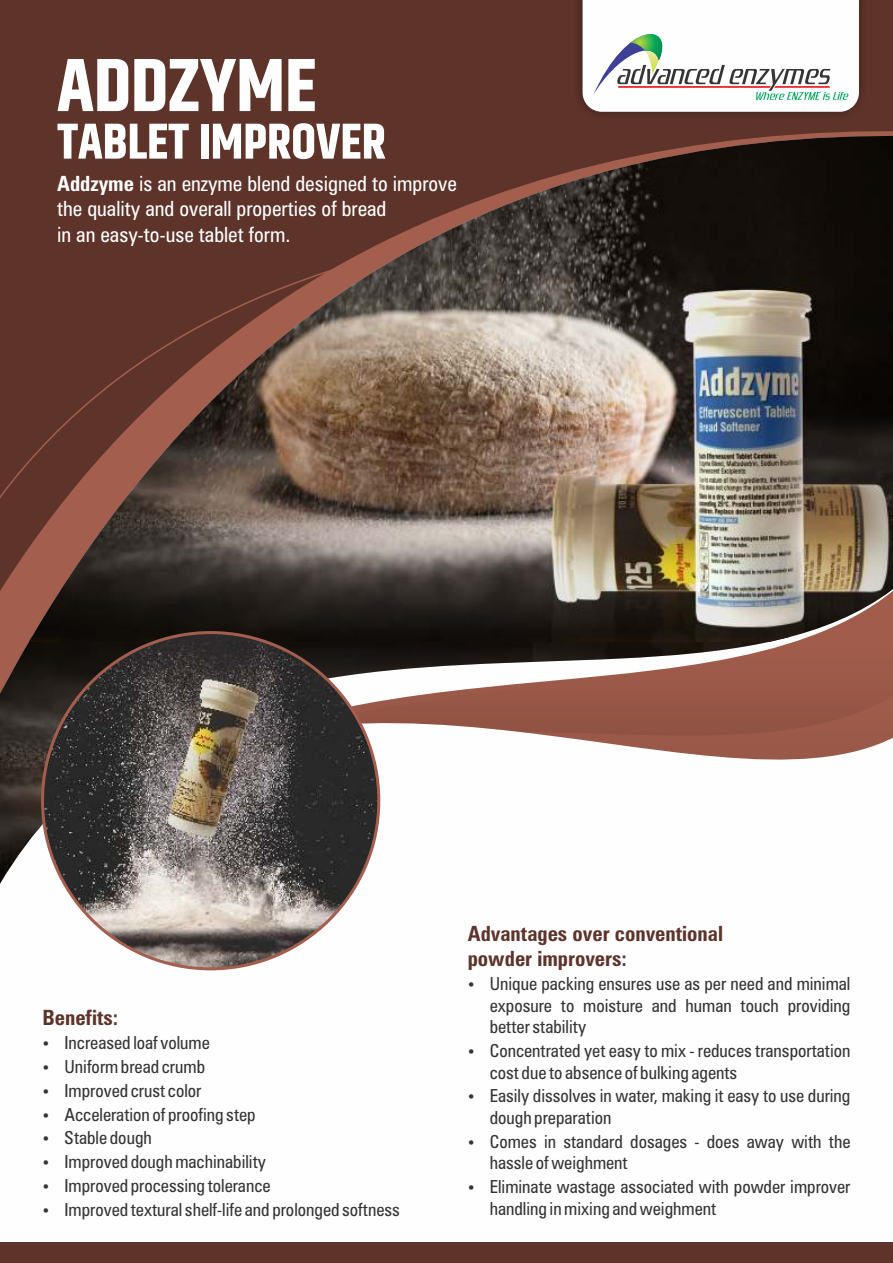
<style>
.page{position:relative;width:893px;height:1263px;background:#5d332a}
.page>*{position:absolute;margin:0;border:0;box-sizing:border-box;transform-origin:0 0}
.t1{font:700 75.15px "Khand";color:#fefefe}
.t2{font:700 50.4px "Khand";color:#fefefe}
.t3{font:condensed 21px/25.2px "Zurich BT";color:#fefefe}
.t4{font:700 condensed 21px/25.2px "Zurich BT";color:#5d332a}
.t5{font:condensed 18px/23.7px "Zurich BT";color:#373435}
.s1{font-weight:700}
</style>
<div class="page">
<div style="left:0;top:950px;width:893px;height:292px;background:#fefefe"></div>
<img style="left:0;top:637px;width:893px;height:313px">
<img style="left:15px;top:131px;width:878px;height:511px">
<img style="left:579px;top:0;width:282px;height:114px">
<svg style="left:190px;top:470px;width:703px;height:434px"></svg>
<svg style="left:583px;top:0;width:276px;height:112px"></svg>
<img style="left:43px;top:632px;width:336px;height:337px;border-radius:50%">
<svg style="left:44px;top:1041px;width:4px;height:5px"></svg>
<svg style="left:44px;top:1065px;width:4px;height:5px"></svg>
<svg style="left:44px;top:1089px;width:4px;height:4px"></svg>
<svg style="left:44px;top:1113px;width:4px;height:4px"></svg>
<svg style="left:44px;top:1136px;width:4px;height:5px"></svg>
<svg style="left:44px;top:1160px;width:4px;height:5px"></svg>
<svg style="left:44px;top:1184px;width:4px;height:4px"></svg>
<svg style="left:44px;top:1208px;width:4px;height:4px"></svg>
<svg style="left:469px;top:982px;width:4px;height:5px"></svg>
<svg style="left:469px;top:1049px;width:4px;height:5px"></svg>
<svg style="left:469px;top:1094px;width:4px;height:5px"></svg>
<svg style="left:469px;top:1140px;width:4px;height:4px"></svg>
<svg style="left:469px;top:1185px;width:4px;height:5px"></svg>
<h1 class="t1" style="left:57px;top:32px;width:261px">ADDZYME</h1>
<h2 class="t2" style="left:57px;top:106px;width:330px">TABLET IMPROVER</h2>
<p class="t3" style="left:57px;top:173px;width:401px"><span class="s1">Addzyme</span> is an enzyme blend designed to improve the quality and overall properties of bread<br>in an easy-to-use tablet form.</p>
<p class="t4" style="left:43px;top:1007px;width:77px">Benefits:</p>
<p class="t5" style="left:65px;top:1033px;width:337px">Increased loaf volume<br>Uniform bread crumb<br>Improved crust color<br>Acceleration of proofing step<br>Stable dough<br>Improved dough machinability<br>Improved processing tolerance<br>Improved textural shelf-life and prolonged softness</p>
<p class="t4" style="left:468px;top:922px;width:257px">Advantages over conventional powder improvers:</p>
<p class="t5" style="left:490px;top:975px;width:362px;line-height:21.6px;text-align:justify">Unique packing ensures use as per need and minimal exposure to moisture and human touch providing better stability</p>
<p class="t5" style="left:490px;top:1041px;width:362px;line-height:21.6px">Concentrated yet easy to mix - reduces transportation cost due to absence of bulking agents</p>
<p class="t5" style="left:490px;top:1087px;width:362px;line-height:21.6px">Easily dissolves in water, making it easy to use during dough preparation</p>
<p class="t5" style="left:490px;top:1132px;width:362px;line-height:21.6px">Comes in standard dosages - does away with the hassle of weighment</p>
<p class="t5" style="left:490px;top:1177px;width:362px;line-height:21.6px">Eliminate wastage associated with powder improver handling in mixing and weighment</p>
</div>
